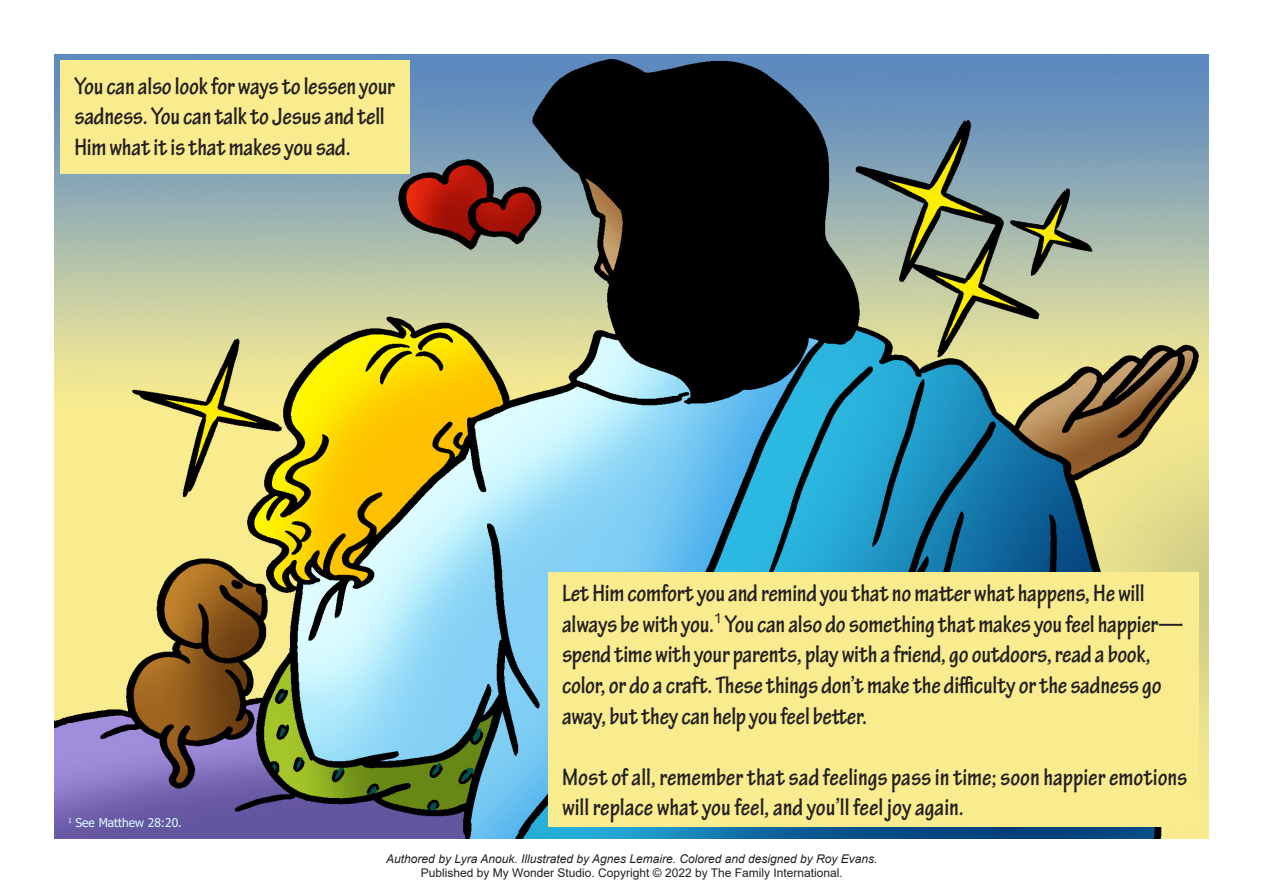
<style>
.page{position:relative;width:1263px;height:893px;background:#fff}
.page>*{position:absolute;margin:0;border:0;box-sizing:border-box;transform-origin:0 0}
.t1{font:700 condensed 25.5px/30.6px "Tekton Pro";letter-spacing:-.01em;color:#231f20}
.t2{font:italic 12px "Arial";color:#231f20}
.t3{font:12px "Arial";color:#231f20}
.t4{font:12px "Tahoma";color:#dbfdff}
</style>
<div class="page">
<img style="left:54px;top:54px;width:1155px;height:785px">
<div style="left:549px;top:572px;width:650px;height:255px;background:#f9ec8e"></div>
<div style="left:61px;top:61px;width:349px;height:113px;background:#f9ec8e"></div>
<p class="t1" style="left:74px;top:71px;width:322px">You can also look for ways to lessen your sadness. You can talk to Jesus and tell<br>Him what it is that makes you sad.</p>
<p class="t4" style="left:68px;top:814px;width:115px"><sup>1</sup> See Matthew 28:20.</p>
<p class="t1" style="left:562px;top:578px;width:623px">Let Him comfort you and remind you that no matter what happens, He will always be with you.<sup>1</sup> You can also do something that makes you feel happier— spend time with your parents, play with a friend, go outdoors, read a book, color, or do a craft. These things don’t make the difficulty or the sadness go away, but they can help you feel better.</p>
<p class="t1" style="left:562px;top:762px;width:627px">Most of all, remember that sad feelings pass in time; soon happier emotions will replace what you feel, and you’ll feel joy again.</p>
<p class="t2" style="left:386px;top:851px;width:493px">Authored by Lyra Anouk. Illustrated by Agnes Lemaire. Colored and designed by Roy Evans.</p>
<p class="t3" style="left:421px;top:864px;width:423px">Published by My Wonder Studio. Copyright © 2022 by The Family International.</p>
</div>
